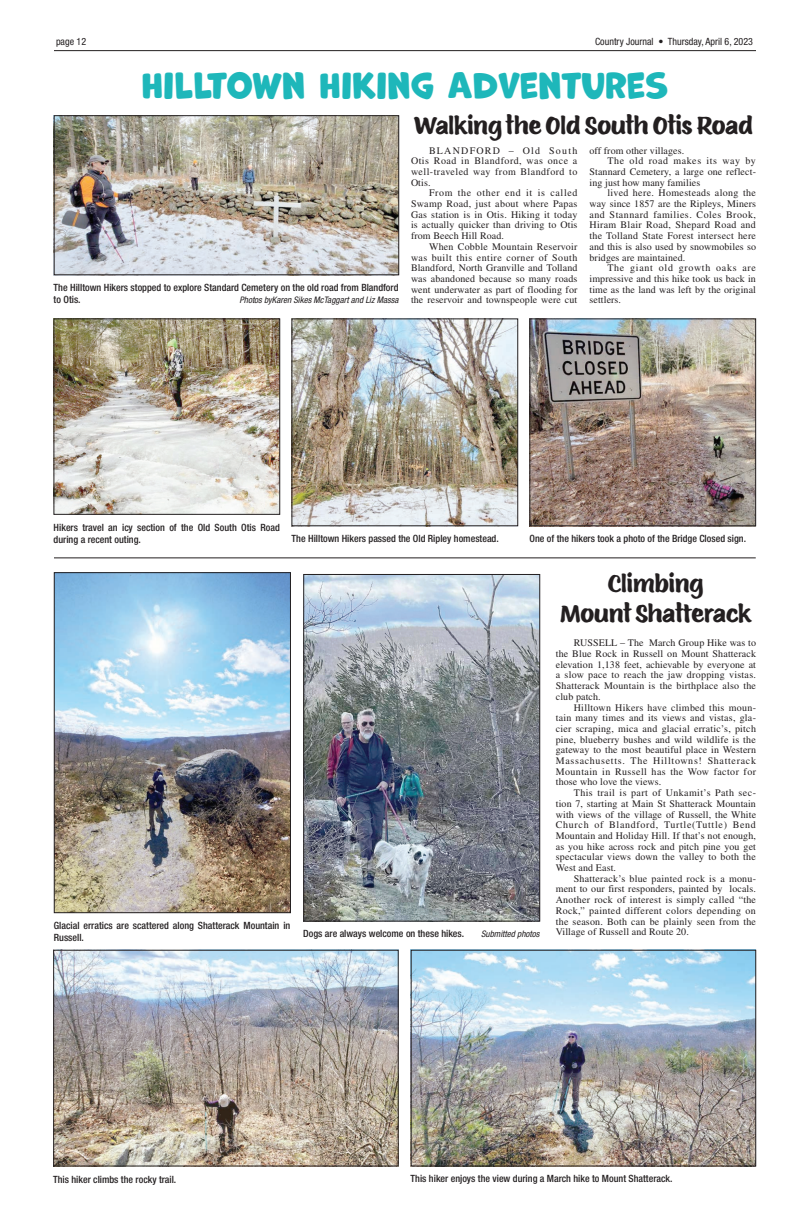
<style>
.page{position:relative;width:810px;height:1224px;background:#fff}
.page>*{position:absolute;margin:0;border:0;box-sizing:border-box;transform-origin:0 0}
.BodyText{font:34px "Marvin Round";color:#1eb7ba}
.Headline{font:24px "Eds Market";color:#231f20}
.BodyText-2{font:10px/10.7px "Times LT Std";letter-spacing:.01em;color:#231f20;text-align:justify}
.Cutline{font:500 condensed 10px/12px "Helvetica Neue LT Std";color:#231f20}
.t1{font:condensed 10px "Helvetica Neue LT Std";color:#231f20}
.PhotoCredit{font:italic condensed 9px "Helvetica Neue LT Std";color:#231f20}
.Cutline-2{font:italic condensed 9px "Helvetica Neue LT Std";color:#231f20}
</style>
<div class="page">
<hr style="left:54px;top:50px;width:702px;height:1px;background:#231f20">
<img style="left:56px;top:117px;width:341px;height:156px">
<div style="left:54px;top:115px;width:345px;height:160px;border:1px solid #231f20"></div>
<img style="left:56px;top:321px;width:222px;height:192px">
<div style="left:54px;top:319px;width:226px;height:196px;border:1px solid #231f20"></div>
<img style="left:294px;top:321px;width:222px;height:203px">
<div style="left:292px;top:319px;width:226px;height:207px;border:1px solid #231f20"></div>
<img style="left:532px;top:321px;width:222px;height:203px">
<div style="left:530px;top:319px;width:226px;height:207px;border:1px solid #231f20"></div>
<img style="left:55px;top:952px;width:341px;height:212px">
<div style="left:53px;top:950px;width:345px;height:216px;border:1px solid #231f20"></div>
<img style="left:56px;top:574px;width:233px;height:337px">
<div style="left:54px;top:572px;width:237px;height:341px;border:1px solid #231f20"></div>
<img style="left:305px;top:576px;width:233px;height:343px">
<div style="left:303px;top:574px;width:237px;height:347px;border:1px solid #231f20"></div>
<img style="left:413px;top:952px;width:341px;height:212px">
<div style="left:411px;top:950px;width:345px;height:216px;border:1px solid #231f20"></div>
<hr style="left:54px;top:558px;width:702px;height:1px;background:#231f20">
<p class="t1" style="left:56px;top:36px;width:32px">page 12</p>
<p class="t1" style="left:595px;top:36px;width:159px">Country Journal • Thursday, April 6, 2023</p>
<p class="BodyText" style="left:141px;top:67px;width:529px">HILLTOWN HIKING ADVENTURES</p>
<p class="Cutline" style="left:54px;top:281px;width:346px">The Hilltown Hikers stopped to explore Standard Cemetery on the old road from Blandford to Otis.</p>
<p class="PhotoCredit" style="left:240px;top:295px;width:160px">Photos byKaren Sikes McTaggart and Liz Massa</p>
<p class="Headline" style="left:414px;top:108px;width:340px">Walking the Old South Otis Road</p>
<p class="BodyText-2" style="left:411px;top:145px;width:168px;text-indent:18px">BLANDFORD – Old South Otis Road in Blandford, was once a well-traveled way from Blandford to Otis.</p>
<p class="BodyText-2" style="left:411px;top:188px;width:168px;text-indent:18px">From the other end it is called Swamp Road, just about where Papas Gas station is in Otis. Hiking it today is actually quicker than driving to Otis from Beech Hill Road.</p>
<p class="BodyText-2" style="left:411px;top:241px;width:168px;text-indent:18px">When Cobble Mountain Reservoir was built this entire corner of South Blandford, North Granville and Tolland was abandoned because so many roads went underwater as part of flooding for the reservoir and townspeople were cut</p>
<p class="BodyText-2" style="left:590px;top:145px;width:96px">off from other villages.</p>
<p class="BodyText-2" style="left:590px;top:156px;width:168px;text-indent:18px">The old road makes its way by Stannard Cemetery, a large one reflect&shy;ing just how many families</p>
<p class="BodyText-2" style="left:590px;top:188px;width:168px;text-indent:18px">lived here. Homesteads along the way since 1857 are the Ripleys, Miners and Stannard families. Coles Brook, Hiram Blair Road, Shepard Road and the Tolland State Forest intersect here and this is also used by snowmobiles so bridges are maintained.</p>
<p class="BodyText-2" style="left:590px;top:263px;width:168px;text-indent:18px">The giant old growth oaks are impressive and this hike took us back in time as the land was left by the original settlers.</p>
<p class="Cutline" style="left:54px;top:522px;width:228px">Hikers travel an icy section of the Old South Otis Road during a recent outing.</p>
<p class="Cutline" style="left:292px;top:533px;width:209px">The Hilltown Hikers passed the Old Ripley homestead.</p>
<p class="Cutline" style="left:530px;top:533px;width:218px">One of the hikers took a photo of the Bridge Closed sign.</p>
<p class="Cutline" style="left:54px;top:919px;width:238px">Glacial erratics are scattered along Shatterack Mountain in<br>Russell.</p>
<p class="Cutline" style="left:303px;top:928px;width:162px">Dogs are always welcome on these hikes.</p>
<p class="Cutline-2" style="left:481px;top:929px;width:60px">Submitted photos</p>
<p class="Headline" style="left:608px;top:566px;width:97px">Climbing</p>
<p class="Headline" style="left:560px;top:596px;width:193px">Mount Shatterack</p>
<p class="BodyText-2" style="left:556px;top:638px;width:202px;text-indent:18px">RUSSELL – The March Group Hike was to the Blue Rock in Russell on Mount Shatterack elevation 1,138 feet, achievable by everyone at a slow pace to reach the jaw dropping vistas.<br>Shatterack Mountain is the birthplace also the club patch.</p>
<p class="BodyText-2" style="left:556px;top:702px;width:202px;text-indent:18px">Hilltown Hikers have climbed this moun&shy;tain many times and its views and vistas, gla&shy;cier scraping, mica and glacial erratic’s, pitch pine, blueberry bushes and wild wildlife is the gateway to the most beautiful place in Western Massachusetts. The Hilltowns! Shatterack Mountain in Russell has the Wow factor for those who love the views.</p>
<p class="BodyText-2" style="left:556px;top:787px;width:202px;text-indent:18px">This trail is part of Unkamit’s Path sec&shy;tion 7, starting at Main St Shatterack Mountain with views of the village of Russell, the White Church of Blandford, Turtle(Tuttle) Bend Mountain and Holiday Hill. If that’s not enough, as you hike across rock and pitch pine you get spectacular views down the valley to both the West and East.</p>
<p class="BodyText-2" style="left:556px;top:873px;width:202px;text-indent:18px">Shatterack’s blue painted rock is a monu&shy;ment to our first responders, painted by locals.<br>Another rock of interest is simply called “the Rock,” painted different colors depending on the season. Both can be plainly seen from the Village of Russell and Route 20.</p>
<p class="Cutline" style="left:53px;top:1173px;width:125px">This hiker climbs the rocky trail.</p>
<p class="Cutline" style="left:411px;top:1172px;width:263px">This hiker enjoys the view during a March hike to Mount Shatterack.</p>
</div>
